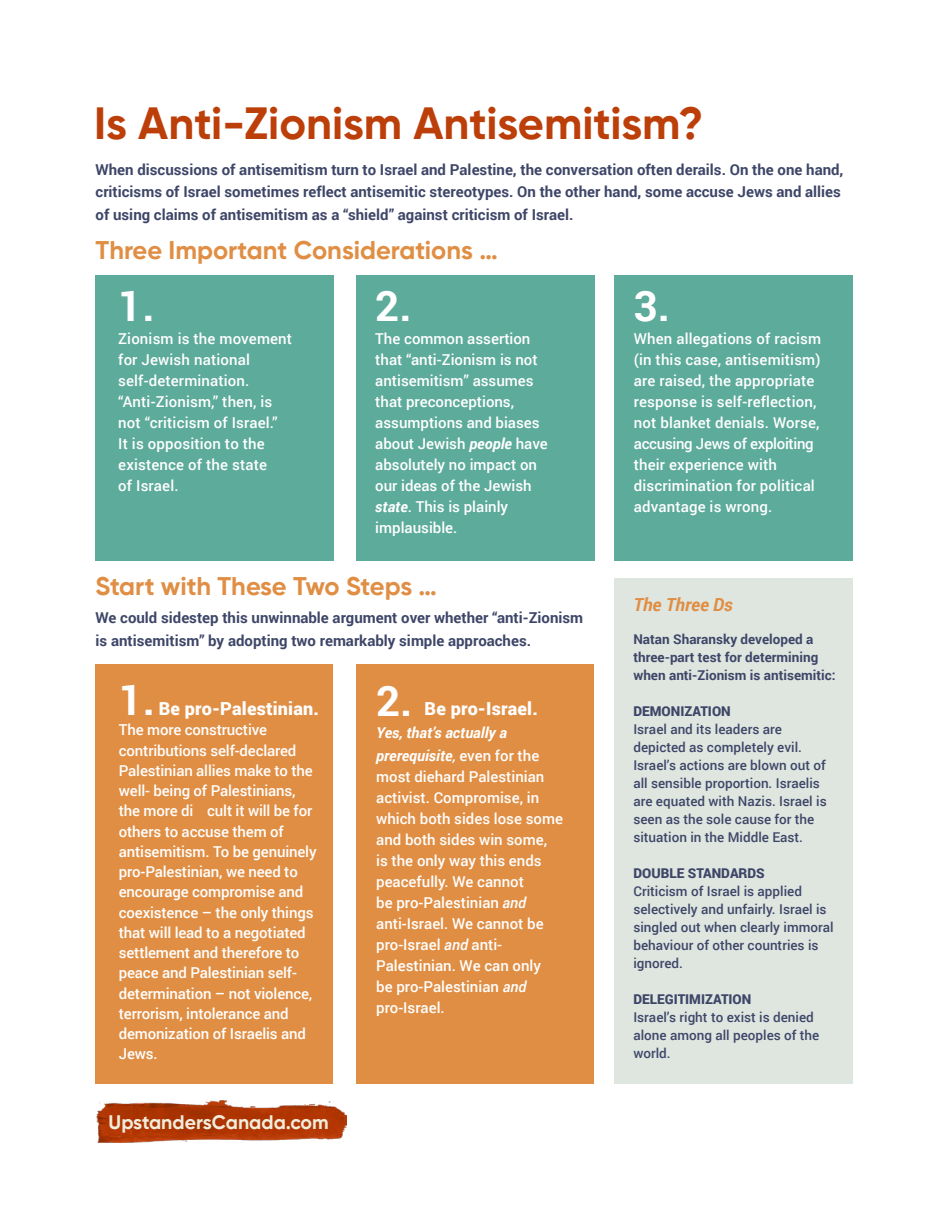
<style>
.page{position:relative;width:945px;height:1215px;background:#fff}
.page>*{position:absolute;margin:0;border:0;box-sizing:border-box;transform-origin:0 0}
.t1{font:700 45px "Gilroy";color:#bc3f0a}
.t2{font:700 42px "Roboto";color:#fff}
.t3{font:700 25.5px "Gilroy";color:#e08e44}
.t4{font:700 19.5px "Gilroy";color:#f0eddc}
.t5{font:900 18px "Roboto";letter-spacing:.01em;color:#fff}
.t6{font:italic 700 18px "Roboto";color:#e08e44}
.t7{font:500 15px/21px "Roboto";color:#fff}
.t8{font:700 15px/22.5px "Roboto";color:#3e4668}
.t9{font:italic 700 15px "Roboto";color:#fff}
.t10{font:500 13.5px/18px "Roboto";color:#3e4668}
.t11{font:700 13.5px/18px "Roboto";color:#3e4668}
.t12{font:900 13.5px "Roboto";color:#3e4668}
.s1{font-weight:700;font-style:italic}
.s2{font-weight:500}
.s3{font-weight:500;font-style:normal}
.s4{font-style:italic}
</style>
<div class="page">
<div style="left:614px;top:578px;width:239px;height:506px;background:#dfe6e0"></div>
<img style="left:92px;top:1100px;width:254px;height:43px">
<div style="left:96px;top:276px;width:238px;height:285px;background:#5dab9b"></div>
<div style="left:356px;top:276px;width:238px;height:285px;background:#5dab9b"></div>
<div style="left:615px;top:276px;width:238px;height:285px;background:#5dab9b"></div>
<div style="left:96px;top:665px;width:237px;height:419px;background:#e08e44"></div>
<div style="left:357px;top:665px;width:237px;height:419px;background:#e08e44"></div>
<p class="t1" style="left:94px;top:95px;width:611px">Is Anti-Zionism Antisemitism?</p>
<p class="t8" style="left:96px;top:158px;width:749px">When discussions of antisemitism turn to Israel and Palestine, the conversation often derails. On the one hand, criticisms of Israel sometimes reflect antisemitic stereotypes. On the other hand, some accuse Jews and allies of using claims of antisemitism as a “shield” against criticism of Israel.</p>
<p class="t3" style="left:96px;top:234px;width:404px">Three Important Considerations …</p>
<p class="t2" style="left:118px;top:277px;width:38px">1.</p>
<p class="t7" style="left:118px;top:327px;width:175px">Zionism is the movement</p>
<p class="t7" style="left:118px;top:348px;width:133px">for Jewish national</p>
<p class="t7" style="left:118px;top:369px;width:133px">self-determination.</p>
<p class="t7" style="left:118px;top:390px;width:156px">“Anti-Zionism,” then, is</p>
<p class="t7" style="left:118px;top:411px;width:161px">not “criticism of Israel.”</p>
<p class="t7" style="left:118px;top:432px;width:148px">It is opposition to the</p>
<p class="t7" style="left:118px;top:453px;width:150px">existence of the state</p>
<p class="t7" style="left:118px;top:474px;width:62px">of Israel.</p>
<p class="t2" style="left:375px;top:277px;width:38px">2.</p>
<p class="t7" style="left:375px;top:327px;width:157px">The common assertion</p>
<p class="t7" style="left:375px;top:348px;width:164px">that “anti-Zionism is not antisemitism” assumes</p>
<p class="t7" style="left:375px;top:390px;width:140px">that preconceptions,</p>
<p class="t7" style="left:375px;top:411px;width:174px">assumptions and biases about Jewish <span class="s1">people</span> have absolutely no impact on</p>
<p class="t7" style="left:375px;top:474px;width:158px">our ideas of the Jewish</p>
<p class="t7" style="left:375px;top:495px;width:134px"><span class="s1">state</span>. This is plainly</p>
<p class="t7" style="left:375px;top:516px;width:84px">implausible.</p>
<p class="t2" style="left:634px;top:277px;width:38px">3.</p>
<p class="t7" style="left:634px;top:327px;width:189px;text-align:justify">When allegations of racism (in this case, antisemitism) are raised, the appropriate</p>
<p class="t7" style="left:634px;top:390px;width:187px">response is self-reflection, not blanket denials. Worse, accusing Jews of exploiting</p>
<p class="t7" style="left:634px;top:453px;width:145px">their experience with</p>
<p class="t7" style="left:634px;top:474px;width:183px">discrimination for political advantage is wrong.</p>
<p class="t3" style="left:96px;top:570px;width:343px">Start with These Two Steps …</p>
<p class="t8" style="left:96px;top:606px;width:489px">We could sidestep this unwinnable argument over whether “anti-Zionism is antisemitism” by adopting two remarkably simple approaches.</p>
<p class="t2" style="left:119px;top:670px;width:38px">1.</p>
<p class="t7" style="left:119px;top:719px;width:150px">The more constructive</p>
<p class="t7" style="left:119px;top:740px;width:195px;line-height:20.2px">contributions self-declared<br>Palestinian allies make to the well- being of Palestinians,</p>
<p class="t7" style="left:119px;top:800px;width:195px;line-height:20.2px">the more difficult it will be for others to accuse them of</p>
<p class="t7" style="left:119px;top:841px;width:199px;line-height:20.2px">antisemitism. To be genuinely pro-Palestinian, we need to encourage compromise and</p>
<p class="t7" style="left:119px;top:902px;width:196px;line-height:20.2px">coexistence – the only things that will lead to a negotiated settlement and therefore to peace and Palestinian self-</p>
<p class="t7" style="left:119px;top:983px;width:195px;line-height:20.2px">determination – not violence, terrorism, intolerance and</p>
<p class="t7" style="left:119px;top:1023px;width:189px;line-height:20.2px">demonization of Israelis and<br>Jews.</p>
<p class="t2" style="left:376px;top:671px;width:38px">2.</p>
<p class="t9" style="left:376px;top:722px;width:132px">Yes, that’s actually a</p>
<p class="t9" style="left:376px;top:745px;width:165px">prerequisite<span class="s2">,</span> <span class="s3">even for the</span></p>
<p class="t7" style="left:376px;top:765px;width:170px">most diehard Palestinian</p>
<p class="t7" style="left:376px;top:786px;width:188px">activist. Compromise, in which both sides lose some and both sides win some,</p>
<p class="t7" style="left:376px;top:849px;width:167px">is the only way this ends peacefully. We cannot</p>
<p class="t7" style="left:376px;top:891px;width:152px">be pro-Palestinian <span class="s4">and</span></p>
<p class="t7" style="left:376px;top:912px;width:169px">anti-Israel. We cannot be</p>
<p class="t7" style="left:376px;top:933px;width:128px">pro-Israel <span class="s4">and</span> anti-</p>
<p class="t7" style="left:376px;top:954px;width:166px">Palestinian. We can only</p>
<p class="t7" style="left:376px;top:975px;width:152px">be pro-Palestinian <span class="s4">and</span></p>
<p class="t7" style="left:376px;top:996px;width:70px">pro-Israel.</p>
<p class="t5" style="left:159px;top:695px;width:162px">Be pro-Palestinian.</p>
<p class="t5" style="left:425px;top:696px;width:115px">Be pro-Israel.</p>
<p class="t4" style="left:109px;top:1110px;width:222px">UpstandersCanada.com</p>
<p class="t6" style="left:633px;top:592px;width:101px">The Three Ds</p>
<p class="t11" style="left:633px;top:630px;width:204px">Natan Sharansky developed a three-part test for determining when anti-Zionism is antisemitic:</p>
<p class="t12" style="left:633px;top:702px;width:99px">DEMONIZATION</p>
<p class="t10" style="left:633px;top:720px;width:150px">Israel and its leaders are</p>
<p class="t10" style="left:633px;top:738px;width:170px">depicted as completely evil.</p>
<p class="t10" style="left:633px;top:756px;width:194px">Israel’s actions are blown out of</p>
<p class="t10" style="left:633px;top:774px;width:188px">all sensible proportion. Israelis</p>
<p class="t10" style="left:633px;top:792px;width:195px">are equated with Nazis. Israel is seen as the sole cause for the</p>
<p class="t10" style="left:633px;top:828px;width:171px">situation in the Middle East.</p>
<p class="t12" style="left:633px;top:864px;width:133px">DOUBLE STANDARDS</p>
<p class="t10" style="left:633px;top:882px;width:170px">Criticism of Israel is applied</p>
<p class="t10" style="left:633px;top:900px;width:202px">selectively and unfairly. Israel is singled out when clearly immoral behaviour of other countries is ignored.</p>
<p class="t12" style="left:633px;top:990px;width:119px">DELEGITIMIZATION</p>
<p class="t10" style="left:633px;top:1008px;width:182px">Israel’s right to exist is denied</p>
<p class="t10" style="left:633px;top:1026px;width:188px">alone among all peoples of the world.</p>
</div>
